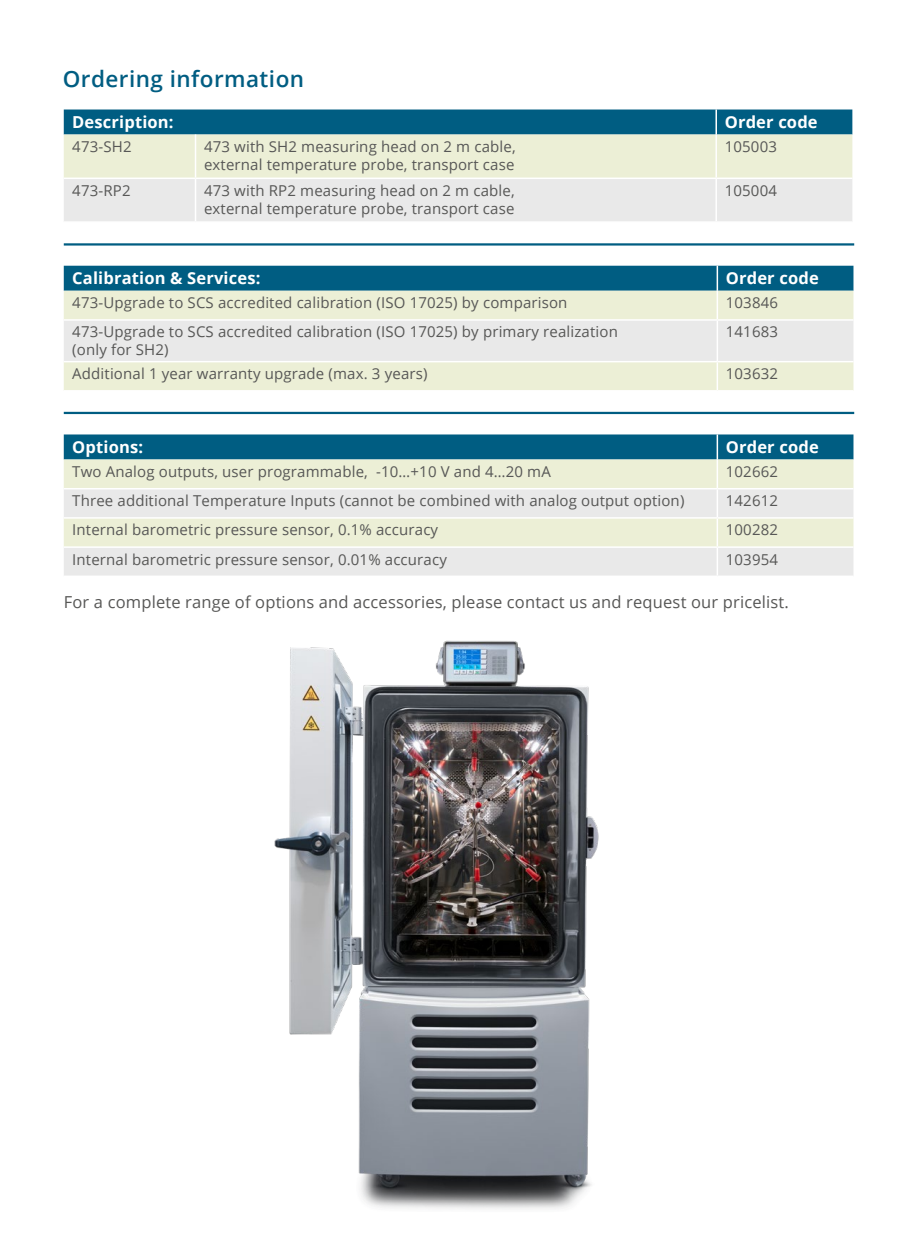
<style>
.page{position:relative;width:918px;height:1242px;background:#fff}
.page>*{position:absolute;margin:0;border:0;box-sizing:border-box;transform-origin:0 0}
.t1{font:600 22.5px "Open Sans";letter-spacing:.02em;color:#005d82}
.t2{font:16.5px "Open Sans";letter-spacing:.01em;color:#575756}
.t3{font:700 16.5px "Open Sans";letter-spacing:.01em;color:#fff}
.t4{font:15px/18px "Open Sans";letter-spacing:.01em;color:#575756}
</style>
<div class="page">
<img style="left:274px;top:640px;width:325px;height:569px">
<hr style="left:64px;top:243px;width:790px;height:3px;background:#005d82">
<hr style="left:64px;top:412px;width:790px;height:2px;background:#005d82">
<svg style="left:64px;top:110px;width:788px;height:111px;background:#b6ccca"></svg>
<hr style="left:195px;top:135px;width:1px;height:43px;background:#fff">
<hr style="left:715px;top:135px;width:2px;height:43px;background:#fff">
<hr style="left:64px;top:178px;width:132px;height:1px;background:#fff">
<hr style="left:196px;top:178px;width:520px;height:1px;background:#fff">
<hr style="left:195px;top:179px;width:1px;height:42px;background:#fff">
<hr style="left:716px;top:178px;width:136px;height:1px;background:#fff">
<hr style="left:715px;top:179px;width:2px;height:42px;background:#fff">
<hr style="left:715px;top:110px;width:2px;height:25px;background:#fff">
<svg style="left:64px;top:434px;width:789px;height:142px;background:#c2d3d0"></svg>
<svg style="left:64px;top:266px;width:789px;height:124px;background:#bcd0cc"></svg>
<h1 class="t1" style="left:63px;top:63px;width:243px">Ordering information</h1>
<p class="t3" style="left:72px;top:110px;width:103px">Description:</p>
<p class="t3" style="left:725px;top:110px;width:94px">Order code</p>
<p class="t4" style="left:72px;top:137px;width:61px">473-SH2</p>
<p class="t4" style="left:204px;top:137px;width:313px">473 with SH2 measuring head on 2 m cable, external temperature probe, transport case</p>
<p class="t4" style="left:725px;top:137px;width:54px">105003</p>
<p class="t4" style="left:72px;top:181px;width:60px">473-RP2</p>
<p class="t4" style="left:204px;top:181px;width:312px">473 with RP2 measuring head on 2 m cable, external temperature probe, transport case</p>
<p class="t4" style="left:725px;top:181px;width:54px">105004</p>
<p class="t3" style="left:72px;top:267px;width:190px">Calibration &amp; Services:</p>
<p class="t3" style="left:726px;top:267px;width:94px">Order code</p>
<p class="t4" style="left:72px;top:293px;width:497px">473-Upgrade to SCS accredited calibration (ISO 17025) by comparison</p>
<p class="t4" style="left:726px;top:293px;width:54px">103846</p>
<p class="t4" style="left:72px;top:323px;width:547px">473-Upgrade to SCS accredited calibration (ISO 17025) by primary realization (only for SH2)</p>
<p class="t4" style="left:726px;top:323px;width:54px">141683</p>
<p class="t4" style="left:72px;top:364px;width:357px">Additional 1 year warranty upgrade (max. 3 years)</p>
<p class="t4" style="left:726px;top:364px;width:54px">103632</p>
<p class="t3" style="left:72px;top:435px;width:72px">Options:</p>
<p class="t3" style="left:726px;top:435px;width:94px">Order code</p>
<p class="t4" style="left:72px;top:462px;width:480px">Two Analog outputs, user programmable, -10…+10 V and 4…20 mA</p>
<p class="t4" style="left:726px;top:462px;width:54px">102662</p>
<p class="t4" style="left:72px;top:491px;width:614px">Three additional Temperature Inputs (cannot be combined with analog output option)</p>
<p class="t4" style="left:726px;top:491px;width:54px">142612</p>
<p class="t4" style="left:72px;top:521px;width:367px">Internal barometric pressure sensor, 0.1% accuracy</p>
<p class="t4" style="left:726px;top:521px;width:54px">100282</p>
<p class="t4" style="left:72px;top:550px;width:376px">Internal barometric pressure sensor, 0.01% accuracy</p>
<p class="t4" style="left:726px;top:550px;width:54px">103954</p>
<p class="t2" style="left:64px;top:591px;width:727px">For a complete range of options and accessories, please contact us and request our pricelist.</p>
</div>
